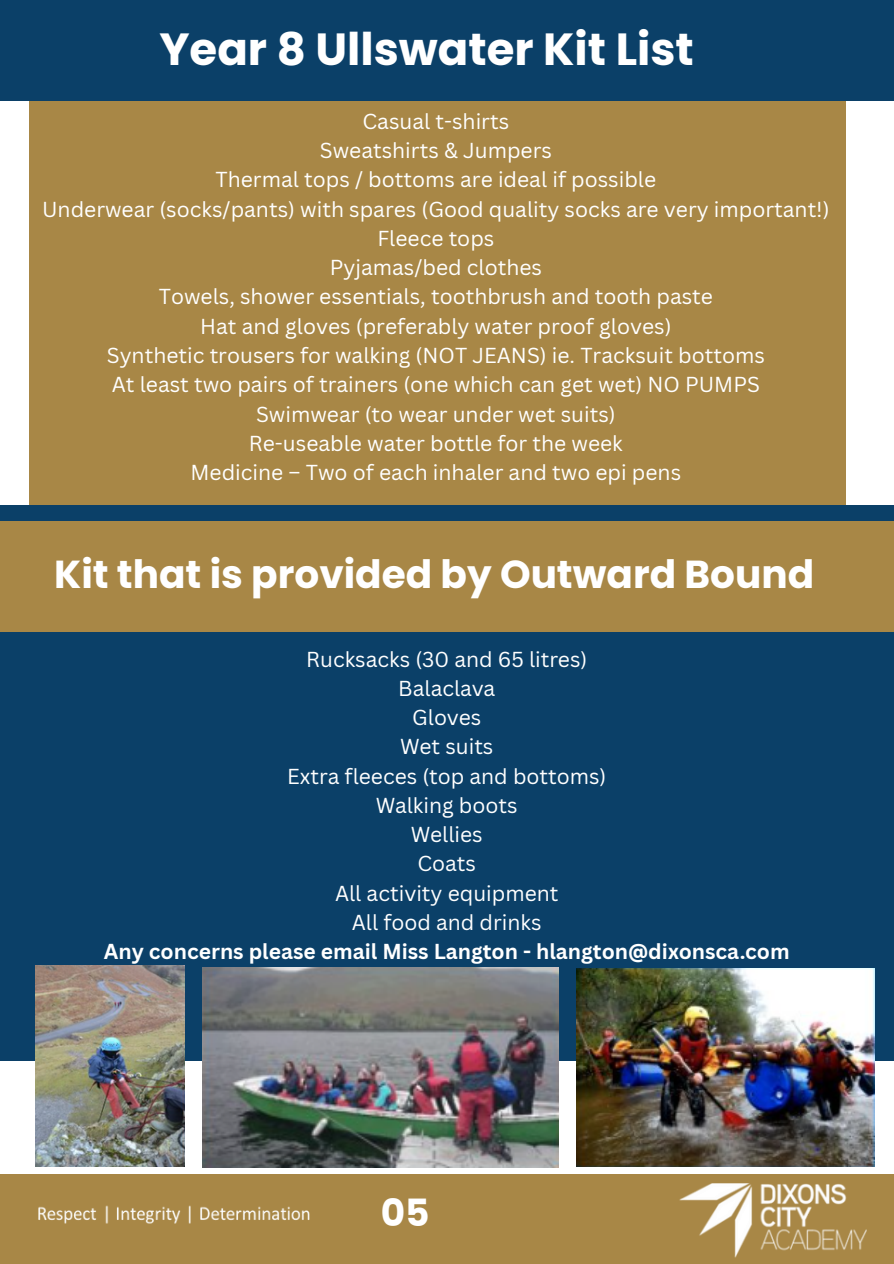
<style>
.page{position:relative;width:894px;height:1264px;background:#fff}
.page>*{position:absolute;margin:0;border:0;box-sizing:border-box;transform-origin:0 0}
.t1{font:700 45px "Poppins";color:#fff}
.t2{font:700 39px "Poppins";color:#fff}
.t3{font:700 37.5px "Poppins";color:#fff}
.t4{font:21px/29.2px "Canva Sans";color:#fff;text-align:center}
.t5{font:700 21px "Canva Sans";color:#fff}
</style>
<div class="page">
<div style="left:29px;top:72px;width:816px;height:433px;background:#a88746"></div>
<div style="left:0;top:0;width:893px;height:101px;background:#0b4068"></div>
<div style="left:0;top:1174px;width:893px;height:89px;background:#a88746"></div>
<img style="left:679px;top:1183px;width:187px;height:73px">
<div style="left:0;top:505px;width:893px;height:556px;background:#0b4068"></div>
<img style="left:35px;top:965px;width:150px;height:201px">
<img style="left:202px;top:967px;width:356px;height:200px">
<img style="left:576px;top:968px;width:298px;height:198px">
<div style="left:0;top:521px;width:893px;height:110px;background:#a88746"></div>
<img style="left:38px;top:1205px;width:272px;height:19px">
<p class="t1" style="left:159px;top:17px;width:536px">Year 8 Ullswater Kit List</p>
<p class="t4" style="left:362px;top:106px;width:148px">Casual t-shirts</p>
<p class="t4" style="left:320px;top:135px;width:233px">Sweatshirts &amp; Jumpers</p>
<p class="t4" style="left:215px;top:165px;width:442px">Thermal tops / bottoms are ideal if possible</p>
<p class="t4" style="left:42px;top:194px;width:788px">Underwear (socks/pants) with spares (Good quality socks are very important!)</p>
<p class="t4" style="left:377px;top:223px;width:118px">Fleece tops</p>
<p class="t4" style="left:329px;top:252px;width:214px">Pyjamas/bed clothes</p>
<p class="t4" style="left:159px;top:282px;width:555px">Towels, shower essentials, toothbrush and tooth paste</p>
<p class="t4" style="left:200px;top:311px;width:472px">Hat and gloves (preferably water proof gloves)</p>
<h2 class="t4" style="left:107px;top:340px;width:659px">Synthetic trousers for walking (NOT JEANS) ie. Tracksuit bottoms</h2>
<p class="t4" style="left:112px;top:369px;width:649px">At least two pairs of trainers (one which can get wet) NO PUMPS</p>
<p class="t4" style="left:256px;top:399px;width:361px">Swimwear (to wear under wet suits)</p>
<p class="t4" style="left:249px;top:428px;width:375px">Re-useable water bottle for the week</p>
<p class="t4" style="left:190px;top:457px;width:492px">Medicine – Two of each inhaler and two epi pens</p>
<p class="t2" style="left:54px;top:547px;width:761px">Kit that is provided by Outward Bound</p>
<p class="t4" style="left:287px;top:643px;width:320px">Rucksacks (30 and 65 litres)<br>Balaclava<br>Gloves<br>Wet suits<br>Extra fleeces (top and bottoms)<br>Walking boots<br>Wellies<br>Coats<br>All activity equipment<br>All food and drinks</p>
<p class="t5" style="left:104px;top:936px;width:687px">Any concerns please email Miss Langton - hlangton@dixonsca.com</p>
<h1 class="t3" style="left:380px;top:1186px;width:50px">05</h1>
</div>
